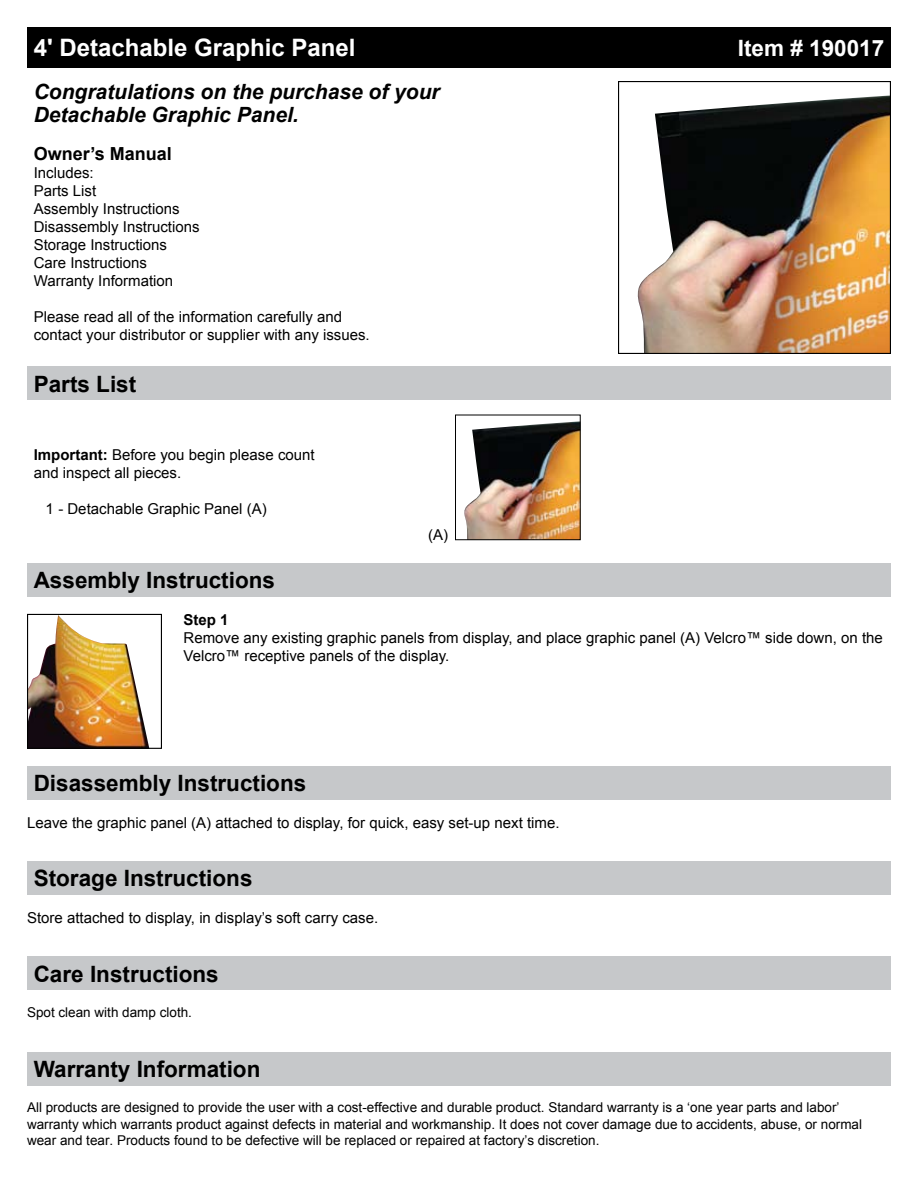
<style>
.page{position:relative;width:918px;height:1188px;background:#fff}
.page>*{position:absolute;margin:0;border:0;box-sizing:border-box;transform-origin:0 0}
.t1{font:700 24px "Arial";color:#fff}
.t2{font:700 22.5px "Arial";color:#000}
.t3{font:700 22.5px "Arial";color:#fff}
.t4{font:italic 700 21px/22.5px "Arial";color:#000}
.t5{font:700 18px "Arial";color:#000}
.t6{font:15px/18px "Arial";color:#000}
.t7{font:700 15px "Arial";color:#000}
.t8{font:13.5px/16.2px "Arial";color:#000}
.s1{font-weight:700}
</style>
<div class="page">
<div style="left:27px;top:27px;width:864px;height:41px;background:#000"></div>
<div style="left:27px;top:367px;width:864px;height:33px;background:#c6c8ca"></div>
<img style="left:637px;top:95px;width:252px;height:257px">
<div style="left:618px;top:81px;width:273px;height:273px;border:1px solid #000"></div>
<img style="left:464px;top:421px;width:115px;height:117px">
<div style="left:455px;top:415px;width:126px;height:125px;border:1px solid #000"></div>
<div style="left:27px;top:563px;width:864px;height:34px;background:#c6c8ca"></div>
<img style="left:29px;top:616px;width:120px;height:131px">
<div style="left:27px;top:614px;width:135px;height:135px;border:1px solid #000"></div>
<div style="left:27px;top:766px;width:864px;height:34px;background:#c6c8ca"></div>
<div style="left:27px;top:861px;width:864px;height:34px;background:#c6c8ca"></div>
<div style="left:27px;top:957px;width:864px;height:33px;background:#c6c8ca"></div>
<div style="left:27px;top:1052px;width:864px;height:33px;background:#c6c8ca"></div>
<h1 class="t1" style="left:34px;top:34px;width:323px">4' Detachable Graphic Panel</h1>
<h2 class="t3" style="left:738px;top:35px;width:148px">Item # 190017</h2>
<h3 class="t4" style="left:34px;top:81px;width:408px">Congratulations on the purchase of your<br>Detachable Graphic Panel.</h3>
<p class="t5" style="left:34px;top:143px;width:140px">Owner’s Manual</p>
<p class="t6" style="left:34px;top:163px;width:167px">Includes:<br>Parts List<br>Assembly Instructions<br>Disassembly Instructions<br>Storage Instructions<br>Care Instructions<br>Warranty Information</p>
<p class="t6" style="left:34px;top:307px;width:337px">Please read all of the information carefully and contact your distributor or supplier with any issues.</p>
<h2 class="t2" style="left:34px;top:371px;width:104px">Parts List</h2>
<p class="t6" style="left:34px;top:446px;width:282px"><span class="s1">Important:</span> Before you begin please count and inspect all pieces.</p>
<p class="t6" style="left:46px;top:500px;width:223px">1 Detachable Graphic Panel (A)</p>
<p class="t6" style="left:428px;top:526px;width:21px">(A)</p>
<h2 class="t2" style="left:34px;top:567px;width:243px">Assembly Instructions</h2>
<p class="t7" style="left:184px;top:611px;width:47px">Step 1</p>
<p class="t6" style="left:184px;top:629px;width:701px">Remove any existing graphic panels from display, and place graphic panel (A) Velcro™ side down, on the<br>Velcro™ receptive panels of the display.</p>
<h2 class="t2" style="left:34px;top:771px;width:274px">Disassembly Instructions</h2>
<p class="t6" style="left:27px;top:814px;width:534px">Leave the graphic panel (A) attached to display, for quick, easy set-up next time.</p>
<h2 class="t2" style="left:34px;top:866px;width:220px">Storage Instructions</h2>
<p class="t6" style="left:27px;top:909px;width:353px">Store attached to display, in display’s soft carry case.</p>
<h2 class="t2" style="left:34px;top:961px;width:187px">Care Instructions</h2>
<p class="t8" style="left:27px;top:1004px;width:167px">Spot clean with damp cloth.</p>
<h2 class="t2" style="left:34px;top:1056px;width:228px">Warranty Information</h2>
<p class="t8" style="left:27px;top:1100px;width:837px">All products are designed to provide the user with a cost-effective and durable product. Standard warranty is a ‘one year parts and labor’ warranty which warrants product against defects in material and workmanship. It does not cover damage due to accidents, abuse, or normal wear and tear. Products found to be defective will be replaced or repaired at factory’s discretion.</p>
</div>
